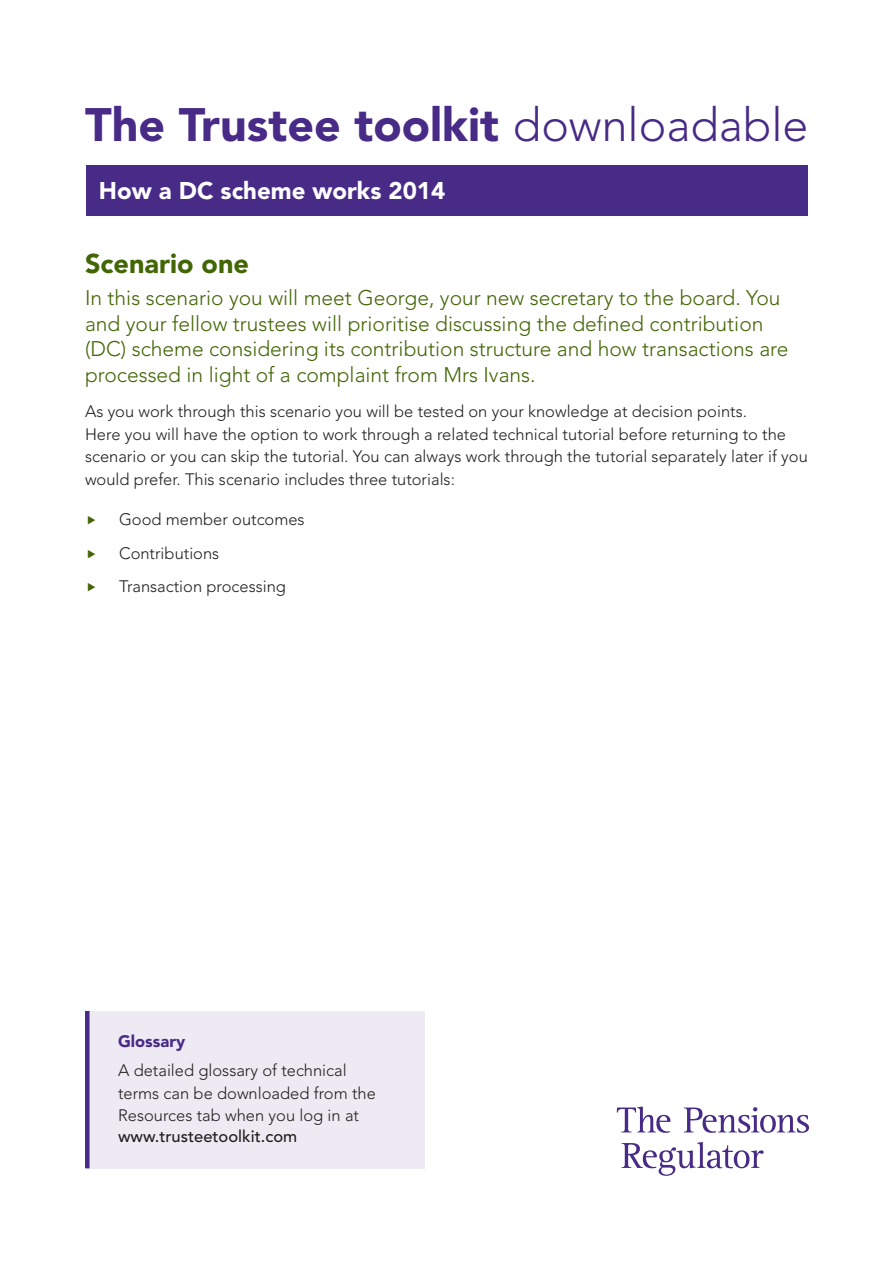
<style>
.page{position:relative;width:893px;height:1263px;background:#fff}
.page>*{position:absolute;margin:0;border:0;box-sizing:border-box;transform-origin:0 0}
.Heading_1{font:900 46.5px "Avenir LT Std";color:#482a87}
.heading_2{font:900 27px "Avenir LT Std";color:#426605}
.body_text{font:900 24px "Avenir LT Std";color:#fff}
.Heading_1_subhead_al{font:300 21px/25.5px "Avenir LT Std";color:#426605}
.body_text-2{font:300 16.5px/22.5px "Avenir LT Std";color:#231f20}
.body_text-3{font:500 16.5px "Avenir LT Std";color:#231f20}
.heading_4{font:900 16.5px "Avenir LT Std";color:#482a87}
.s1{font-weight:300}
</style>
<div class="page">
<svg style="left:617px;top:1106px;width:53px;height:27px"></svg>
<svg style="left:684px;top:1107px;width:125px;height:26px"></svg>
<svg style="left:621px;top:1142px;width:143px;height:34px"></svg>
<div style="left:86px;top:166px;width:721px;height:50px;background:#482a87"></div>
<div style="left:87px;top:1011px;width:338px;height:157px;background:#edeaf3"></div>
<div style="left:85px;top:1011px;width:5px;height:157px;background:#482a87"></div>
<h1 class="Heading_1" style="left:85px;top:97px;width:725px">The Trustee toolkit <span class="s1">downloadable</span></h1>
<p class="body_text" style="left:99px;top:176px;width:348px">How a DC scheme works 2014</p>
<p class="heading_2" style="left:85px;top:248px;width:165px">Scenario one</p>
<p class="Heading_1_subhead_al" style="left:85px;top:285px;width:705px">In this scenario you will meet George, your new secretary to the board. You and your fellow trustees will prioritise discussing the defined contribution (DC) scheme considering its contribution structure and how transactions are processed in light of a complaint from Mrs Ivans.</p>
<p class="body_text-2" style="left:85px;top:400px;width:724px">As you work through this scenario you will be tested on your knowledge at decision points.<br>Here you will have the option to work through a related technical tutorial before returning to the scenario or you can skip the tutorial. You can always work through the tutorial separately later if you would prefer. This scenario includes three tutorials:</p>
<p class="body_text-2" style="left:119px;top:508px;width:187px">Good member outcomes</p>
<p class="body_text-2" style="left:119px;top:542px;width:102px">Contributions</p>
<p class="body_text-2" style="left:119px;top:575px;width:168px">Transaction processing</p>
<p class="heading_4" style="left:118px;top:1032px;width:69px">Glossary</p>
<p class="body_text-2" style="left:118px;top:1059px;width:259px">A detailed glossary of technical terms can be downloaded from the<br>Resources tab when you log in at</p>
<p class="body_text-3" style="left:118px;top:1127px;width:181px">www.trusteetoolkit.com</p>
</div>
